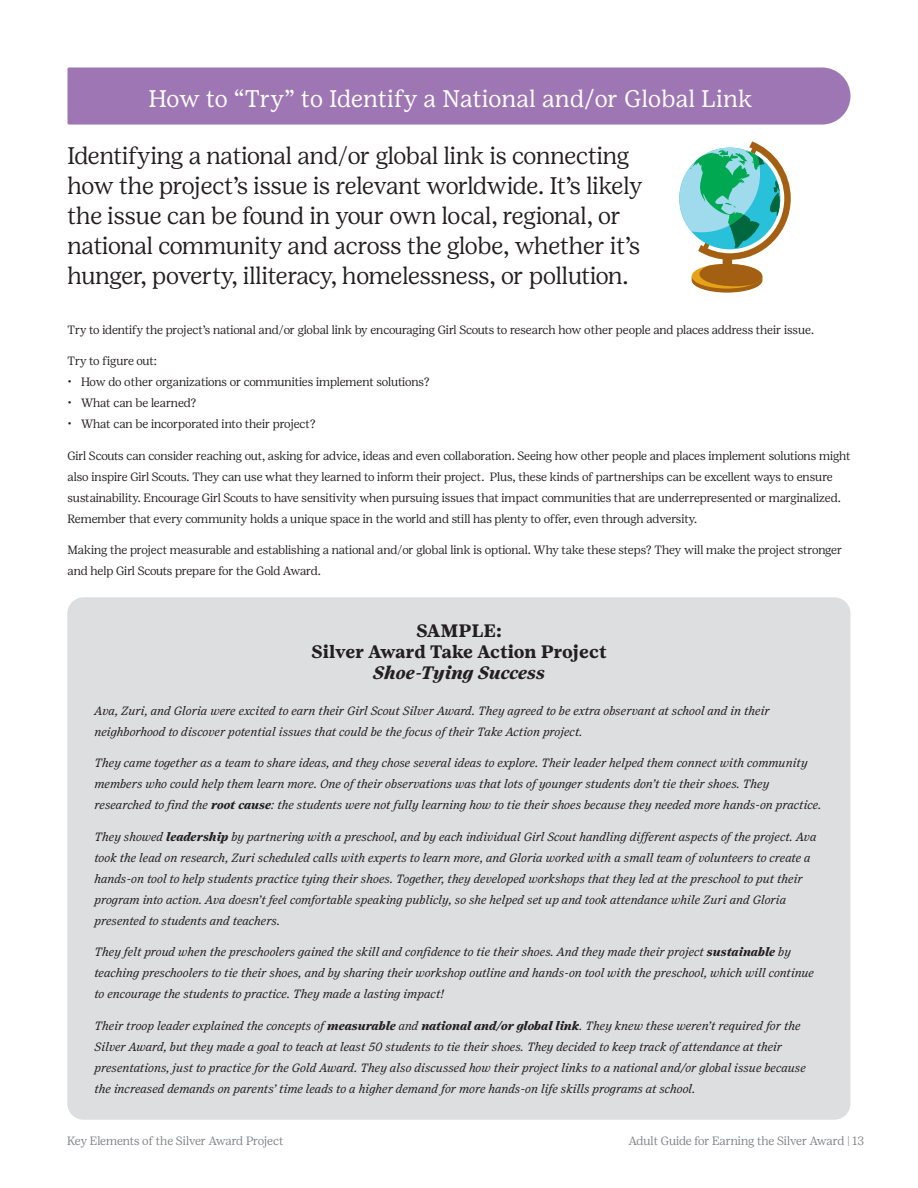
<style>
.page{position:relative;width:918px;height:1188px;background:#fff}
.page>*{position:absolute;margin:0;border:0;box-sizing:border-box;transform-origin:0 0}
.Intro_Copy{font:300 24px/30px "Girl Scout Display";letter-spacing:-.005em;color:#231f20}
.Headline{font:24px "Girl Scout Text";letter-spacing:-.01em;color:#fff}
.Bold_Subhead{font:700 18px "Girl Scout Text";letter-spacing:-.005em;color:#231f20}
.Bold_Subhead-2{font:italic 700 18px "Girl Scout Text";color:#231f20}
.Copy_-_Scout_example{font:italic 12px/21px "Girl Scout Text";letter-spacing:-.005em;color:#231f20}
.Copy{font:300 12px/21px "Girl Scout Display";letter-spacing:-.005em;color:#231f20}
.header_footer{font:300 12px "Girl Scout Display";color:#808285}
.s1{font-weight:700}
.s2{font-family:"Girl Scout Display";font-weight:300}
</style>
<div class="page">
<div style="left:67px;top:597px;width:783px;height:523px;background:#dddee0;border-radius:16px"></div>
<div style="left:68px;top:67px;width:783px;height:58px;background:#9e76b3"></div>
<svg style="left:679px;top:141px;width:112px;height:152px"></svg>
<p class="Headline" style="left:148px;top:85px;width:606px">How to “Try” to Identify a National and/or Global Link</p>
<p class="Intro_Copy" style="left:68px;top:141px;width:576px">Identifying a national and/or global link is connecting how the project’s issue is relevant worldwide. It’s likely the issue can be found in your own local, regional, or national community and across the globe, whether it’s hunger, poverty, illiteracy, homelessness, or pollution.</p>
<p class="Copy" style="left:68px;top:319px;width:748px">Try to identify the project’s national and/or global link by encouraging Girl Scouts to research how other people and places address their issue.</p>
<p class="Copy" style="left:68px;top:351px;width:91px">Try to figure out:</p>
<p class="Copy" style="left:68px;top:372px;width:364px">• How do other organizations or communities implement solutions?</p>
<p class="Copy" style="left:68px;top:393px;width:130px">• What can be learned?</p>
<p class="Copy" style="left:68px;top:414px;width:249px">• What can be incorporated into their project?</p>
<p class="Copy" style="left:68px;top:445px;width:785px">Girl Scouts can consider reaching out, asking for advice, ideas and even collaboration. Seeing how other people and places implement solutions might also inspire Girl Scouts. They can use what they learned to inform their project. Plus, these kinds of partnerships can be excellent ways to ensure sustainability. Encourage Girl Scouts to have sensitivity when pursuing issues that impact communities that are underrepresented or marginalized.<br>Remember that every community holds a unique space in the world and still has plenty to offer, even through adversity.</p>
<p class="Copy" style="left:68px;top:540px;width:776px">Making the project measurable and establishing a national and/or global link is optional. Why take these steps? They will make the project stronger and help Girl Scouts prepare for the Gold Award.</p>
<p class="Bold_Subhead" style="left:416px;top:620px;width:87px">SAMPLE:</p>
<p class="Bold_Subhead" style="left:311px;top:641px;width:297px">Silver Award Take Action Project</p>
<p class="Bold_Subhead-2" style="left:373px;top:662px;width:174px">Shoe-Tying Success</p>
<p class="Copy_-_Scout_example" style="left:94px;top:700px;width:677px">Ava, Zuri, and Gloria were excited to earn their Girl Scout Silver Award. They agreed to be extra observant at school and in their neighborhood to discover potential issues that could be the focus of their Take Action project.</p>
<p class="Copy_-_Scout_example" style="left:94px;top:753px;width:729px">They came together as a team to share ideas, and they chose several ideas to explore. Their leader helped them connect with community members who could help them learn more. One of their observations was that lots of younger students don’t tie their shoes. They researched to find the <span class="s1">root cause</span>: the students were not fully learning how to tie their shoes because they needed more hands-on practice.</p>
<p class="Copy_-_Scout_example" style="left:94px;top:826px;width:724px">They showed <span class="s1">leadership</span> by partnering with a preschool, and by each individual Girl Scout handling different aspects of the project. Ava took the lead on research, Zuri scheduled calls with experts to learn more, and Gloria worked with a small team of volunteers to create a hands-on tool to help students practice tying their shoes. Together, they developed workshops that they led at the preschool to put their program into action. Ava doesn’t feel comfortable speaking publicly, so she helped set up and took attendance while Zuri and Gloria presented to students and teachers.</p>
<p class="Copy_-_Scout_example" style="left:94px;top:942px;width:721px">They felt proud when the preschoolers gained the skill and confidence to tie their shoes. And they made their project <span class="s1">sustainable</span> by teaching preschoolers to tie their shoes, and by sharing their workshop outline and hands-on tool with the preschool, which will continue to encourage the students to practice. They made a lasting impact!</p>
<p class="Copy_-_Scout_example" style="left:94px;top:1015px;width:713px">Their troop leader explained the concepts of <span class="s1">measurable</span> <span class="s2">and</span> <span class="s1">national and/or global link</span>. They knew these weren’t required for the Silver Award, but they made a goal to teach at least 50 students to tie their shoes. They decided to keep track of attendance at their presentations, just to practice for the Gold Award. They also discussed how their project links to a national and/or global issue because the increased demands on parents’ time leads to a higher demand for more hands-on life skills programs at school.</p>
<p class="header_footer" style="left:67px;top:1134px;width:218px">Key Elements of the Silver Award Project</p>
<p class="header_footer" style="left:629px;top:1134px;width:237px">Adult Guide for Earning the Silver Award | 13</p>
</div>
